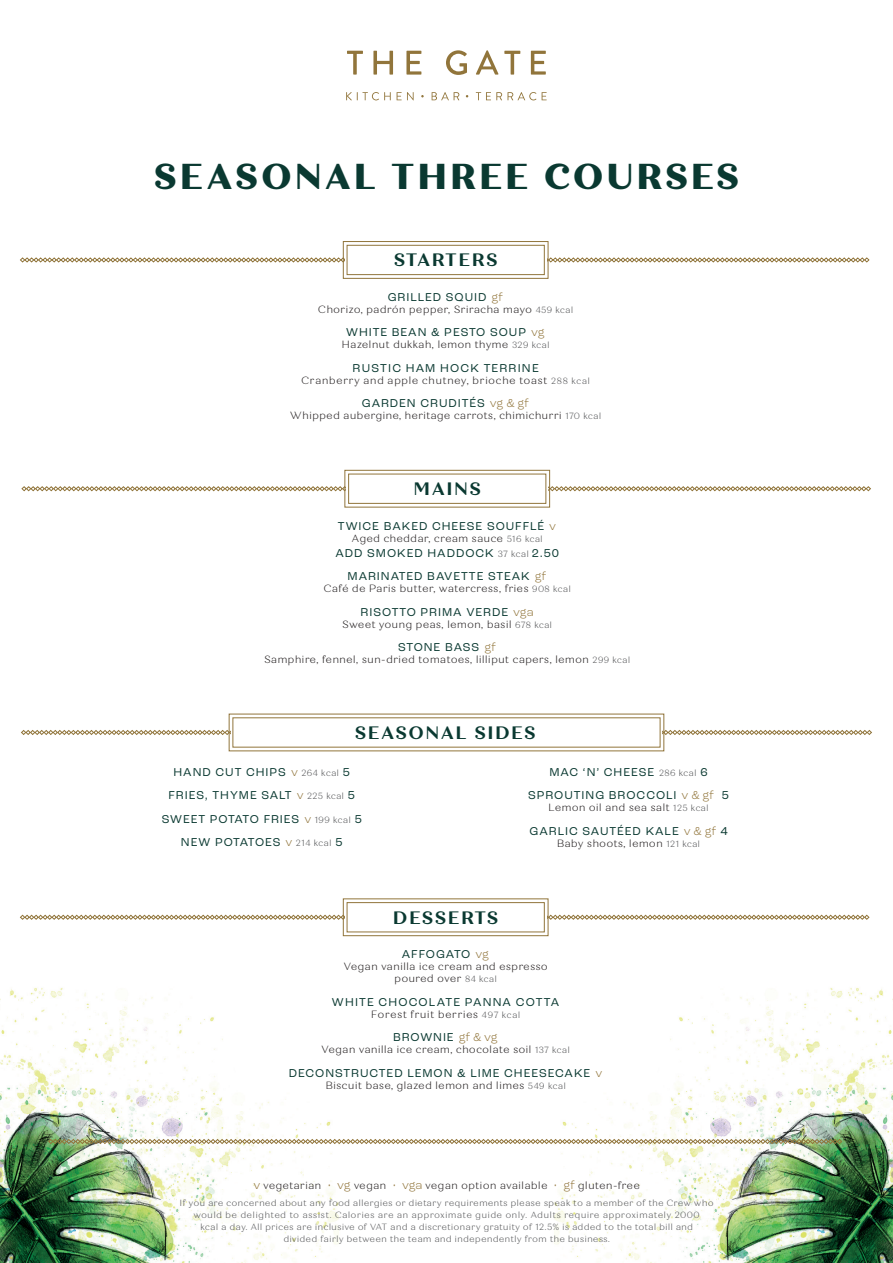
<style>
.page{position:relative;width:893px;height:1263px;background:#fff}
.page>*{position:absolute;margin:0;border:0;box-sizing:border-box;transform-origin:0 0}
.t1{font:800 36px "Quiche Text";letter-spacing:.08em;color:#0a3931}
.t2{font:700 18px "Quiche Text";letter-spacing:.08em;color:#0a3931}
.Dish__description__k{font:12px "Roc Grotesk";letter-spacing:.08em;color:#0a3931}
.Dish__kcal__ALLERGEN{font:12px "Roc Grotesk";letter-spacing:.08em;color:#0a3931}
.Dish__description__k-2{font:12px "Roc Grotesk";letter-spacing:.1em;color:#0a3931}
.Dish__kcal{font:12px "Roc Grotesk";letter-spacing:.08em;color:#0a3931}
.Dish__description__k-3{font:300 10.5px/12px "Quiche Text";color:#231f20;text-align:center}
.Dish__description__k-4{font:300 10.5px "Quiche Text";letter-spacing:.02em;color:#231f20}
.t3{font:300 9px/12px "Quiche Text";color:#57585a;text-align:center}
.s1{font-weight:300;color:#91753b}
.s2{font-size:9px;color:#57585a}
.s3{font-family:"Quiche Text";font-weight:300;font-size:9px;color:#57585a}
.s4{font-family:"Roc Grotesk";font-size:12px;color:#91753b}
</style>
<div class="page">
<img style="left:0;top:988px;width:893px;height:275px">
<svg style="left:21px;top:469px;width:850px;height:39px"></svg>
<div style="left:348px;top:474px;width:198px;height:30px;border:1px solid #91753b"></div>
<svg style="left:20px;top:241px;width:849px;height:38px"></svg>
<div style="left:347px;top:245px;width:198px;height:30px;border:1px solid #91753b"></div>
<svg style="left:48px;top:1139px;width:794px;height:5px"></svg>
<svg style="left:347px;top:51px;width:16px;height:24px"></svg>
<svg style="left:373px;top:51px;width:20px;height:24px"></svg>
<svg style="left:406px;top:51px;width:15px;height:24px"></svg>
<svg style="left:446px;top:50px;width:21px;height:25px"></svg>
<svg style="left:476px;top:50px;width:44px;height:25px"></svg>
<svg style="left:531px;top:51px;width:15px;height:24px"></svg>
<svg style="left:346px;top:92px;width:45px;height:8px"></svg>
<svg style="left:397px;top:92px;width:17px;height:8px"></svg>
<svg style="left:432px;top:92px;width:27px;height:8px"></svg>
<svg style="left:476px;top:92px;width:26px;height:8px"></svg>
<svg style="left:508px;top:92px;width:28px;height:8px"></svg>
<svg style="left:542px;top:92px;width:5px;height:8px"></svg>
<svg style="left:20px;top:898px;width:849px;height:38px"></svg>
<div style="left:347px;top:902px;width:198px;height:30px;border:1px solid #91753b"></div>
<svg style="left:21px;top:713px;width:851px;height:39px"></svg>
<p class="t1" style="left:154px;top:154px;width:586px">SEASONAL THREE COURSES</p>
<p class="t2" style="left:394px;top:249px;width:105px">STARTERS</p>
<p class="Dish__description__k" style="left:388px;top:290px;width:117px">GRILLED SQUID <span class="s1">gf</span></p>
<p class="Dish__description__k-3" style="left:318px;top:303px;width:257px">Chorizo, padrón pepper, Sriracha mayo <span class="s2">459 kcal</span></p>
<p class="Dish__description__k" style="left:346px;top:325px;width:200px">WHITE BEAN &amp; PESTO SOUP <span class="s1">vg</span></p>
<p class="Dish__description__k-3" style="left:342px;top:339px;width:210px">Hazelnut dukkah, lemon thyme <span class="s2">329 kcal</span></p>
<p class="Dish__description__k-2" style="left:353px;top:361px;width:188px">RUSTIC HAM HOCK TERRINE</p>
<p class="Dish__description__k-4" style="left:301px;top:374px;width:291px">Cranberry and apple chutney, brioche toast <span class="s2">288 kcal</span></p>
<p class="Dish__description__k" style="left:362px;top:396px;width:169px">GARDEN CRUDITÉS <span class="s1">vg &amp; gf</span></p>
<p class="Dish__description__k-3" style="left:290px;top:410px;width:313px">Whipped aubergine, heritage carrots, chimichurri <span class="s2">170 kcal</span></p>
<p class="t2" style="left:414px;top:478px;width:69px">MAINS</p>
<p class="Dish__description__k" style="left:338px;top:518px;width:220px">TWICE BAKED CHEESE SOUFFLÉ <span class="s1">v</span></p>
<p class="Dish__description__k-3" style="left:352px;top:532px;width:193px">Aged cheddar, cream sauce <span class="s2">516 kcal</span></p>
<p class="Dish__description__k" style="left:335px;top:545px;width:225px">ADD SMOKED HADDOCK <span class="s3">37 kcal</span> 2.50</p>
<p class="Dish__description__k" style="left:347px;top:569px;width:201px">MARINATED BAVETTE STEAK <span class="s1">gf</span></p>
<p class="Dish__description__k-3" style="left:323px;top:583px;width:249px">Café de Paris butter, watercress, fries <span class="s2">908 kcal</span></p>
<p class="Dish__description__k" style="left:361px;top:604px;width:175px">RISOTTO PRIMA VERDE <span class="s1">vga</span></p>
<p class="Dish__description__k-3" style="left:342px;top:618px;width:211px">Sweet young peas, lemon, basil <span class="s2">678 kcal</span></p>
<p class="Dish__description__k" style="left:398px;top:640px;width:99px">STONE BASS <span class="s1">gf</span></p>
<p class="Dish__description__k-3" style="left:264px;top:654px;width:368px">Samphire, fennel, sun-dried tomatoes, lilliput capers, lemon <span class="s2">299 kcal</span></p>
<p class="t2" style="left:355px;top:722px;width:182px">SEASONAL SIDES</p>
<p class="Dish__kcal__ALLERGEN" style="left:174px;top:764px;width:178px">HAND CUT CHIPS <span class="s1">v</span> <span class="s3">264 kcal</span> 5</p>
<p class="Dish__kcal__ALLERGEN" style="left:168px;top:788px;width:188px">FRIES, THYME SALT <span class="s1">v</span> <span class="s3">225 kcal</span> 5</p>
<p class="Dish__kcal__ALLERGEN" style="left:162px;top:811px;width:202px">SWEET POTATO FRIES <span class="s1">v</span> <span class="s3">199 kcal</span> 5</p>
<p class="Dish__kcal__ALLERGEN" style="left:181px;top:835px;width:163px">NEW POTATOES <span class="s1">v</span> <span class="s3">214 kcal</span> 5</p>
<p class="t2" style="left:393px;top:907px;width:107px">DESSERTS</p>
<p class="Dish__kcal" style="left:549px;top:764px;width:160px">MAC ‘N’ CHEESE <span class="s3">286 kcal</span> 6</p>
<p class="Dish__description__k" style="left:528px;top:788px;width:202px">SPROUTING BROCCOLI <span class="s1">v &amp; gf</span> 5</p>
<p class="Dish__description__k-3" style="left:548px;top:802px;width:162px">Lemon oil and sea salt <span class="s2">125 kcal</span></p>
<p class="Dish__description__k" style="left:530px;top:823px;width:199px">GARLIC SAUTÉED KALE <span class="s1">v &amp; gf</span> 4</p>
<p class="Dish__description__k-3" style="left:557px;top:837px;width:145px">Baby shoots, lemon <span class="s2">121 kcal</span></p>
<p class="Dish__description__k" style="left:402px;top:947px;width:89px">AFFOGATO <span class="s1">vg</span></p>
<p class="Dish__description__k-3" style="left:344px;top:961px;width:206px">Vegan vanilla ice cream and espresso poured over <span class="s2">84 kcal</span></p>
<p class="Dish__description__k" style="left:332px;top:994px;width:229px">WHITE CHOCOLATE PANNA COTTA</p>
<p class="Dish__description__k-4" style="left:371px;top:1008px;width:151px">Forest fruit berries <span class="s2">497 kcal</span></p>
<p class="Dish__description__k" style="left:393px;top:1030px;width:106px">BROWNIE <span class="s1">gf &amp; vg</span></p>
<p class="Dish__description__k-3" style="left:321px;top:1044px;width:250px">Vegan vanilla ice cream, chocolate soil <span class="s2">137 kcal</span></p>
<p class="Dish__description__k" style="left:289px;top:1065px;width:315px">DECONSTRUCTED LEMON &amp; LIME CHEESECAKE <span class="s1">v</span></p>
<p class="Dish__description__k-3" style="left:325px;top:1079px;width:242px">Biscuit base, glazed lemon and limes <span class="s2">549 kcal</span></p>
<p class="Dish__description__k-3" style="left:253px;top:1180px;width:388px"><span class="s4">v</span> vegetarian <span class="s4">• vg</span> vegan <span class="s4">• vga</span> vegan option available <span class="s4">• gf</span> gluten-free</p>
<p class="t3" style="left:180px;top:1197px;width:536px">If you are concerned about any food allergies or dietary requirements please speak to a member of the Crew who would be delighted to assist. Calories are an approximate guide only. Adults require approximately 2000<br>kcal a day. All prices are inclusive of VAT and a discretionary gratuity of 12.5% is added to the total bill and<br>divided fairly between the team and independently from the business.</p>
</div>
